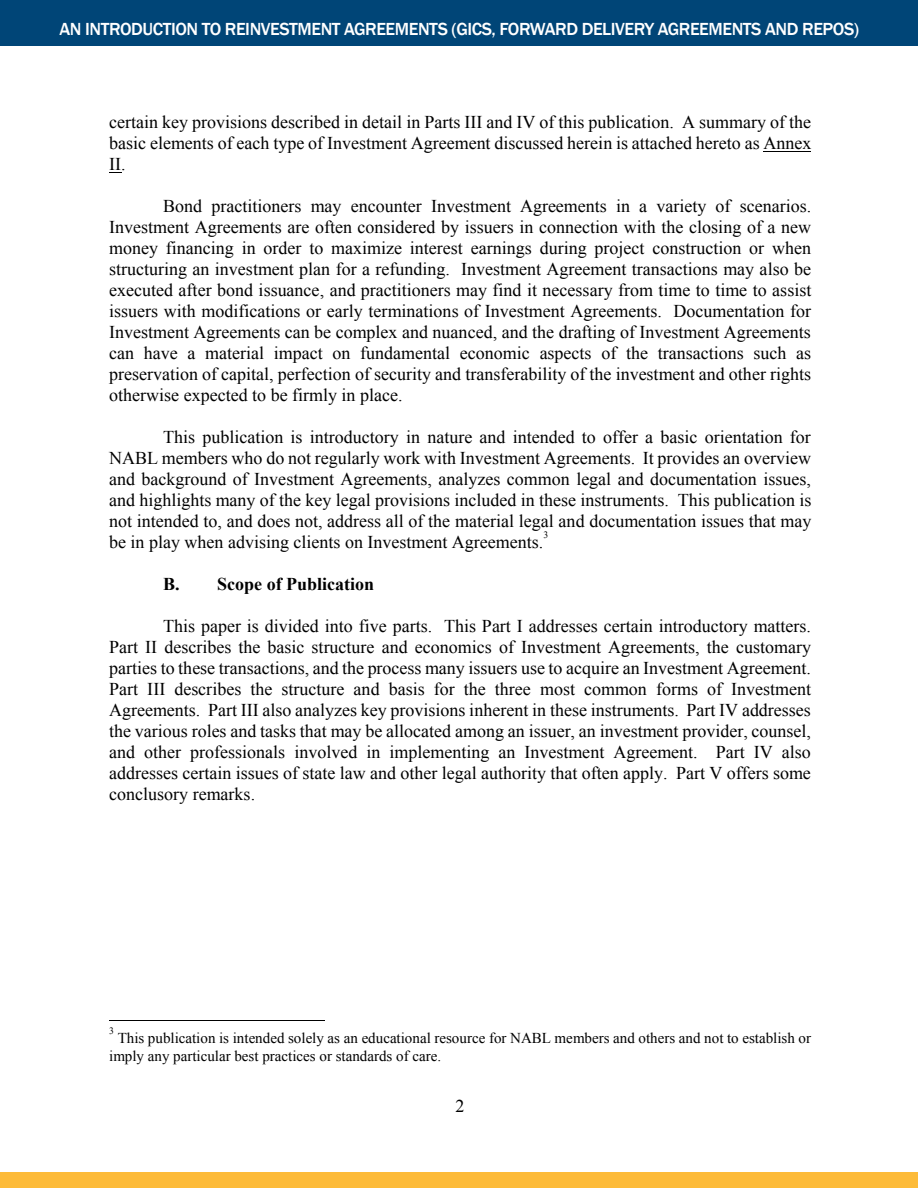
<style>
.page{position:relative;width:918px;height:1188px;background:#fff}
.page>*{position:absolute;margin:0;border:0;box-sizing:border-box;transform-origin:0 0}
.t1{font:18px/21px "Times New Roman";color:#000;text-align:justify}
.t2{font:500 18px "Franklin Gothic";letter-spacing:-.025em;color:#fff}
.t3{font:700 18px "Times New Roman";color:#000}
.t4{font:15px/18px "Times New Roman";color:#000}
.t5{font:9.75px "Times New Roman";color:#000}
</style>
<div class="page">
<div style="left:0;top:0;width:918px;height:45px;background:#004577"></div>
<div style="left:0;top:1173px;width:918px;height:15px;background:#fdbb39"></div>
<hr style="left:763px;top:151px;width:48px;height:1px;background:#000">
<svg style="left:109px;top:172px;width:12px;height:1px"></svg>
<hr style="left:109px;top:1020px;width:216px;height:1px;background:#000">
<p class="t2" style="left:60px;top:18px;width:801px">AN INTRODUCTION TO REINVESTMENT AGREEMENTS (GICS, FORWARD DELIVERY AGREEMENTS AND REPOS)</p>
<p class="t1" style="left:109px;top:111px;width:704px">certain key provisions described in detail in Parts III and IV of this publication. A summary of the basic elements of each type of Investment Agreement discussed herein is attached hereto as Annex II.</p>
<p class="t1" style="left:109px;top:195px;width:704px;text-indent:54px">Bond practitioners may encounter Investment Agreements in a variety of scenarios.<br>Investment Agreements are often considered by issuers in connection with the closing of a new money financing in order to maximize interest earnings during project construction or when structuring an investment plan for a refunding. Investment Agreement transactions may also be executed after bond issuance, and practitioners may find it necessary from time to time to assist issuers with modifications or early terminations of Investment Agreements. Documentation for Investment Agreements can be complex and nuanced, and the drafting of Investment Agreements can have a material impact on fundamental economic aspects of the transactions such as preservation of capital, perfection of security and transferability of the investment and other rights otherwise expected to be firmly in place.</p>
<p class="t1" style="left:109px;top:426px;width:704px;text-indent:54px">This publication is introductory in nature and intended to offer a basic orientation for NABL members who do not regularly work with Investment Agreements. It provides an overview and background of Investment Agreements, analyzes common legal and documentation issues, and highlights many of the key legal provisions included in these instruments. This publication is not intended to, and does not, address all of the material legal and documentation issues that may be in play when advising clients on Investment Agreements.</p>
<p class="t5" style="left:544px;top:528px;width:6px">3</p>
<p class="t3" style="left:163px;top:571px;width:213px">B. Scope of Publication</p>
<p class="t1" style="left:109px;top:615px;width:703px;text-indent:54px">This paper is divided into five parts. This Part I addresses certain introductory matters.<br>Part II describes the basic structure and economics of Investment Agreements, the customary parties to these transactions, and the process many issuers use to acquire an Investment Agreement.<br>Part III describes the structure and basis for the three most common forms of Investment Agreements. Part III also analyzes key provisions inherent in these instruments. Part IV addresses the various roles and tasks that may be allocated among an issuer, an investment provider, counsel, and other professionals involved in implementing an Investment Agreement. Part IV also addresses certain issues of state law and other legal authority that often apply. Part V offers some conclusory remarks.</p>
<p class="t5" style="left:109px;top:1024px;width:6px">3</p>
<p class="t4" style="left:109px;top:1029px;width:703px;text-indent:9px">This publication is intended solely as an educational resource for NABL members and others and not to establish or imply any particular best practices or standards of care.</p>
<p class="t1" style="left:456px;top:1095px;width:10px">2</p>
</div>
